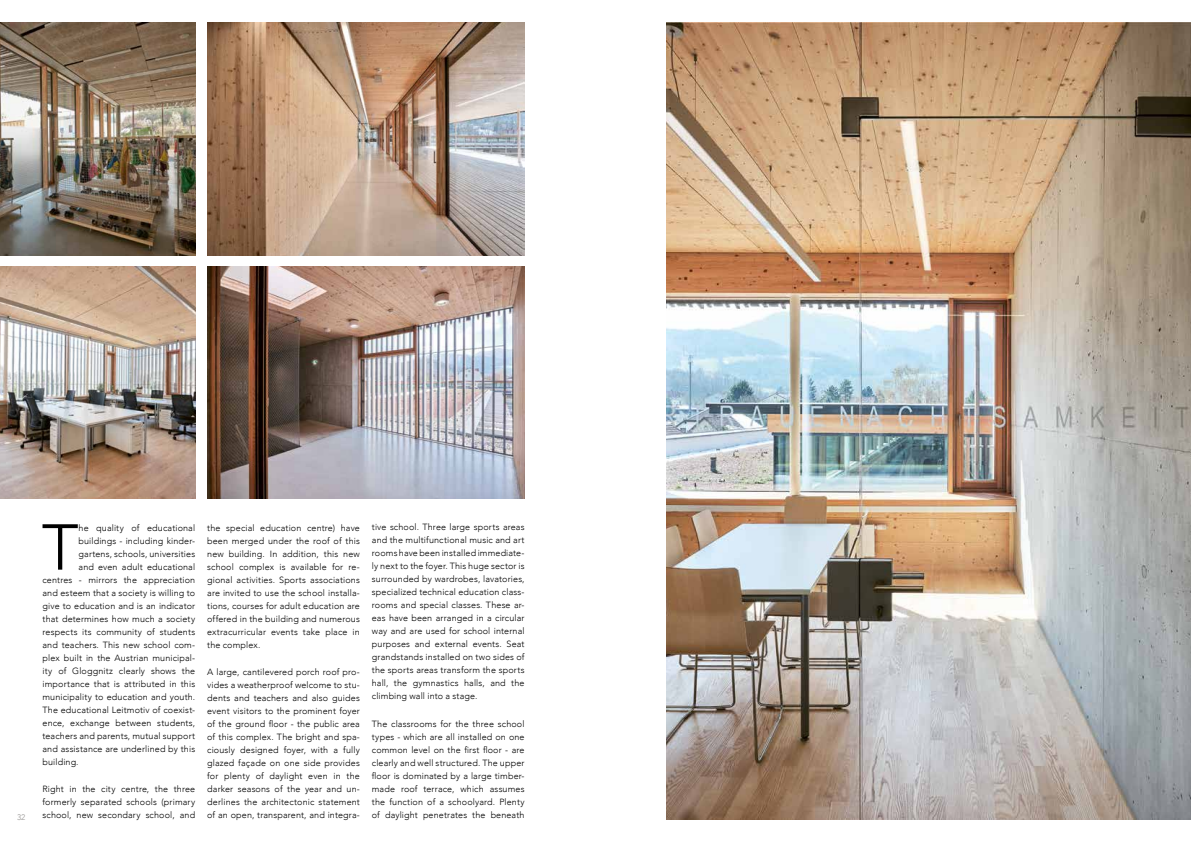
<style>
.page{position:relative;width:1191px;height:842px;background:#fff}
.page>*{position:absolute;margin:0;border:0;box-sizing:border-box;transform-origin:0 0}
.t1{font:300 64.1px "Avenir";color:#000}
.t2{font:300 9px/13px "Avenir";letter-spacing:.015em;color:#000;text-align:justify}
.t3{font:300 8px "Avenir";color:#949290}
</style>
<div class="page">
<img style="left:666px;top:23px;width:525px;height:796px">
<img style="left:207px;top:23px;width:317px;height:232px">
<img style="left:207px;top:266px;width:317px;height:233px">
<img style="left:0;top:23px;width:196px;height:232px">
<img style="left:0;top:266px;width:196px;height:233px">
<p class="t3" style="left:17px;top:814px;width:10px">32</p>
<h1 class="t1" style="left:42px;top:520px;width:38px">T</h1>
<p class="t2" style="left:79px;top:522px;width:118px">he quality of educational</p>
<p class="t2" style="left:79px;top:535px;width:118px">buildings - including kinder-</p>
<p class="t2" style="left:79px;top:548px;width:118px">gartens, schools, universities</p>
<p class="t2" style="left:79px;top:561px;width:118px">and even adult educational</p>
<p class="t2" style="left:43px;top:574px;width:154px">centres - mirrors the appreciation</p>
<p class="t2" style="left:43px;top:587px;width:154px">and esteem that a society is willing to</p>
<p class="t2" style="left:43px;top:600px;width:154px">give to education and is an indicator</p>
<p class="t2" style="left:43px;top:613px;width:154px">that determines how much a society</p>
<p class="t2" style="left:43px;top:626px;width:154px">respects its community of students</p>
<p class="t2" style="left:43px;top:639px;width:154px">and teachers. This new school com-</p>
<p class="t2" style="left:43px;top:652px;width:154px">plex built in the Austrian municipal-</p>
<p class="t2" style="left:43px;top:665px;width:154px">ity of Gloggnitz clearly shows the</p>
<p class="t2" style="left:43px;top:678px;width:154px">importance that is attributed in this</p>
<p class="t2" style="left:43px;top:691px;width:154px">municipality to education and youth.</p>
<p class="t2" style="left:43px;top:704px;width:154px">The educational Leitmotiv of coexist-</p>
<p class="t2" style="left:43px;top:717px;width:154px">ence, exchange between students,</p>
<p class="t2" style="left:43px;top:730px;width:154px">teachers and parents, mutual support</p>
<p class="t2" style="left:43px;top:743px;width:154px">and assistance are underlined by this</p>
<p class="t2" style="left:43px;top:756px;width:38px">building.</p>
<p class="t2" style="left:43px;top:783px;width:154px">Right in the city centre, the three formerly separated schools (primary school, new secondary school, and</p>
<p class="t2" style="left:207px;top:522px;width:154px">the special education centre) have been merged under the roof of this new building. In addition, this new school complex is available for re&shy;gional activities. Sports associations are invited to use the school installa&shy;tions, courses for adult education are offered in the building and numerous extracurricular events take place in the complex.</p>
<p class="t2" style="left:207px;top:666px;width:154px">A large, cantilevered porch roof pro&shy;vides a weatherproof welcome to stu&shy;dents and teachers and also guides event visitors to the prominent foyer of the ground floor - the public area of this complex. The bright and spa&shy;ciously designed foyer, with a fully glazed façade on one side provides for plenty of daylight even in the darker seasons of the year and un&shy;derlines the architectonic statement of an open, transparent, and integra-</p>
<p class="t2" style="left:372px;top:522px;width:154px">tive school. Three large sports areas and the multifunctional music and art rooms have been installed immediate&shy;ly next to the foyer. This huge sector is surrounded by wardrobes, lavatories, specialized technical education class&shy;rooms and special classes. These ar&shy;eas have been arranged in a circular way and are used for school internal purposes and external events. Seat grandstands installed on two sides of the sports areas transform the sports hall, the gymnastics halls, and the climbing wall into a stage.</p>
<p class="t2" style="left:372px;top:718px;width:154px">The classrooms for the three school types - which are all installed on one common level on the first floor - are clearly and well structured. The upper floor is dominated by a large timber&shy;made roof terrace, which assumes the function of a schoolyard. Plenty of daylight penetrates the beneath</p>
</div>
